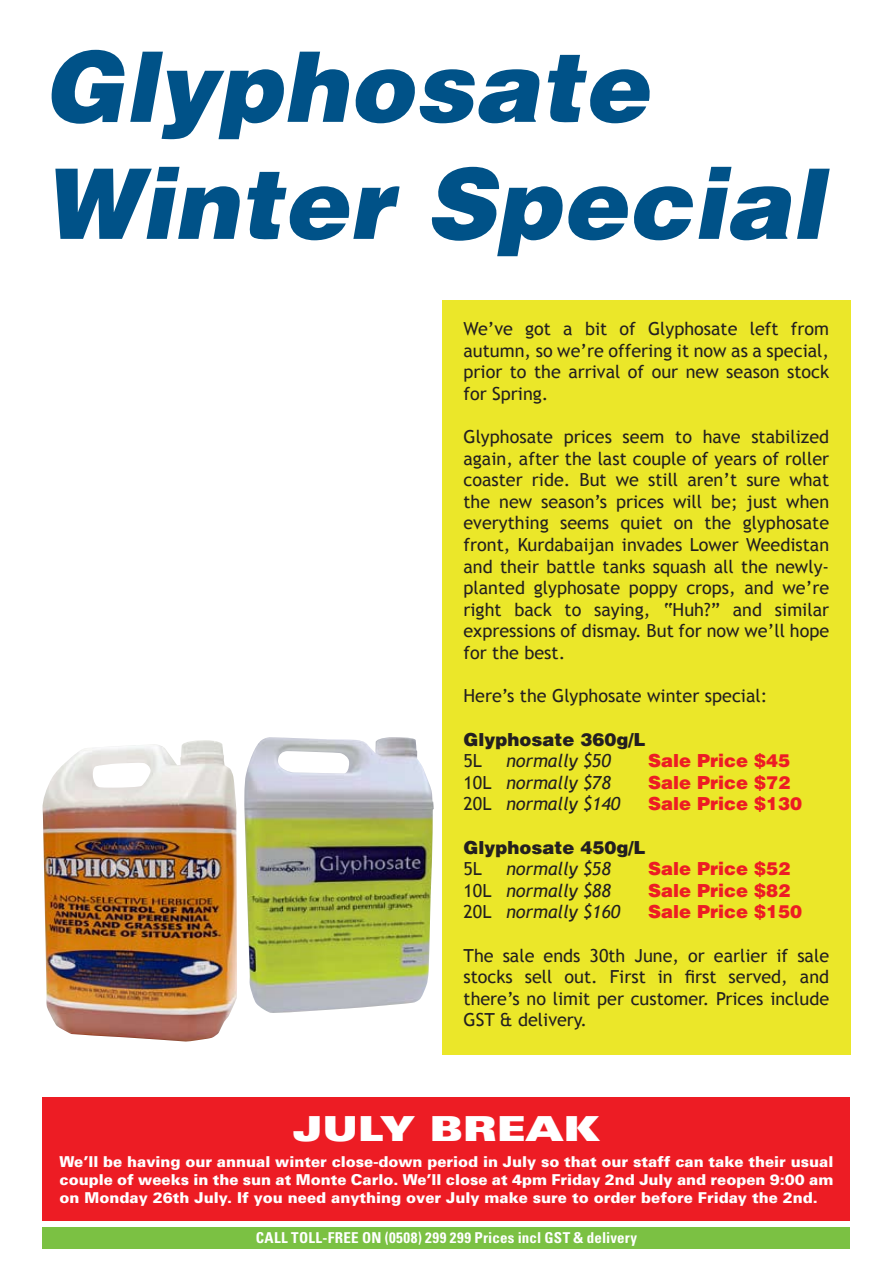
<style>
.page{position:relative;width:893px;height:1263px;background:#fff}
.page>*{position:absolute;margin:0;border:0;box-sizing:border-box;transform-origin:0 0}
.t1{font:italic 900 97.5px/117px "Helvetica";letter-spacing:.005em;color:#005288}
.t2{font:900 expanded 34.5px "Univers";color:#fff}
.t3{font:18px/21.6px "Trebuchet MS";color:#231f20;text-align:justify}
.t4{font:italic 18px "Trebuchet MS";color:#231f20}
.t5{font:900 18px "Helvetica";color:#ed1c24}
.t6{font:900 18px "Helvetica";color:#231f20}
.t7{font:900 15px/18px "Univers";color:#fff;text-align:justify}
.t8{font:700 condensed 15px "Univers";letter-spacing:.015em;color:#fff}
.s1{font-style:normal}
</style>
<div class="page">
<img style="left:244px;top:737px;width:190px;height:276px">
<div style="left:43px;top:1227px;width:807px;height:22px;background:#7bc143"></div>
<img style="left:42px;top:740px;width:195px;height:301px">
<div style="left:442px;top:300px;width:408px;height:754px;background:#ebe729"></div>
<div style="left:43px;top:1097px;width:807px;height:123px;background:#ed1c24"></div>
<h1 class="t1" style="left:43px;top:25px;width:782px">Glyphosate<br>Winter Special</h1>
<p class="t3" style="left:463px;top:318px;width:367px">We’ve got a bit of Glyphosate left from autumn, so we’re offering it now as a special, prior to the arrival of our new season stock for Spring.</p>
<p class="t3" style="left:463px;top:426px;width:367px">Glyphosate prices seem to have stabilized again, after the last couple of years of roller coaster ride. But we still aren’t sure what the new season’s prices will be; just when everything seems quiet on the glyphosate front, Kurdabaijan invades Lower Weedistan and their battle tanks squash all the newly&shy;planted glyphosate poppy crops, and we’re right back to saying, “Huh?” and similar expressions of dismay. But for now we’ll hope for the best.</p>
<p class="t3" style="left:463px;top:685px;width:305px">Here’s the Glyphosate winter special:</p>
<p class="t6" style="left:463px;top:727px;width:184px">Glyphosate 360g/L</p>
<p class="t3" style="left:463px;top:750px;width:20px">5L</p>
<p class="t4" style="left:506px;top:750px;width:106px">normally $50</p>
<p class="t5" style="left:648px;top:749px;width:144px">Sale Price $45</p>
<p class="t4" style="left:463px;top:772px;width:149px"><span class="s1">10L</span> normally $78</p>
<p class="t5" style="left:648px;top:770px;width:144px">Sale Price $72</p>
<p class="t4" style="left:463px;top:793px;width:158px"><span class="s1">20L</span> normally $140</p>
<p class="t5" style="left:648px;top:792px;width:156px">Sale Price $130</p>
<p class="t6" style="left:463px;top:835px;width:184px">Glyphosate 450g/L</p>
<p class="t3" style="left:463px;top:858px;width:20px">5L</p>
<p class="t4" style="left:506px;top:858px;width:106px">normally $58</p>
<p class="t5" style="left:648px;top:857px;width:144px">Sale Price $52</p>
<p class="t4" style="left:464px;top:880px;width:149px"><span class="s1">10L</span> normally $88</p>
<p class="t5" style="left:648px;top:878px;width:144px">Sale Price $82</p>
<p class="t4" style="left:464px;top:901px;width:158px"><span class="s1">20L</span> normally $160</p>
<p class="t5" style="left:648px;top:900px;width:156px">Sale Price $150</p>
<p class="t3" style="left:464px;top:945px;width:367px">The sale ends 30th June, or earlier if sale stocks sell out. First in first served, and there’s no limit per customer. Prices include GST &amp; delivery.</p>
<h2 class="t2" style="left:293px;top:1108px;width:308px">JULY BREAK</h2>
<p class="t7" style="left:60px;top:1152px;width:775px">We’ll be having our annual winter close-down period in July so that our staff can take their usual couple of weeks in the sun at Monte Carlo. We’ll close at 4pm Friday 2nd July and reopen 9:00 am on Monday 26th July. If you need anything over July make sure to order before Friday the 2nd.</p>
<p class="t8" style="left:256px;top:1229px;width:383px">CALL TOLL-FREE ON (0508) 299 299 Prices incl GST &amp; delivery</p>
</div>
